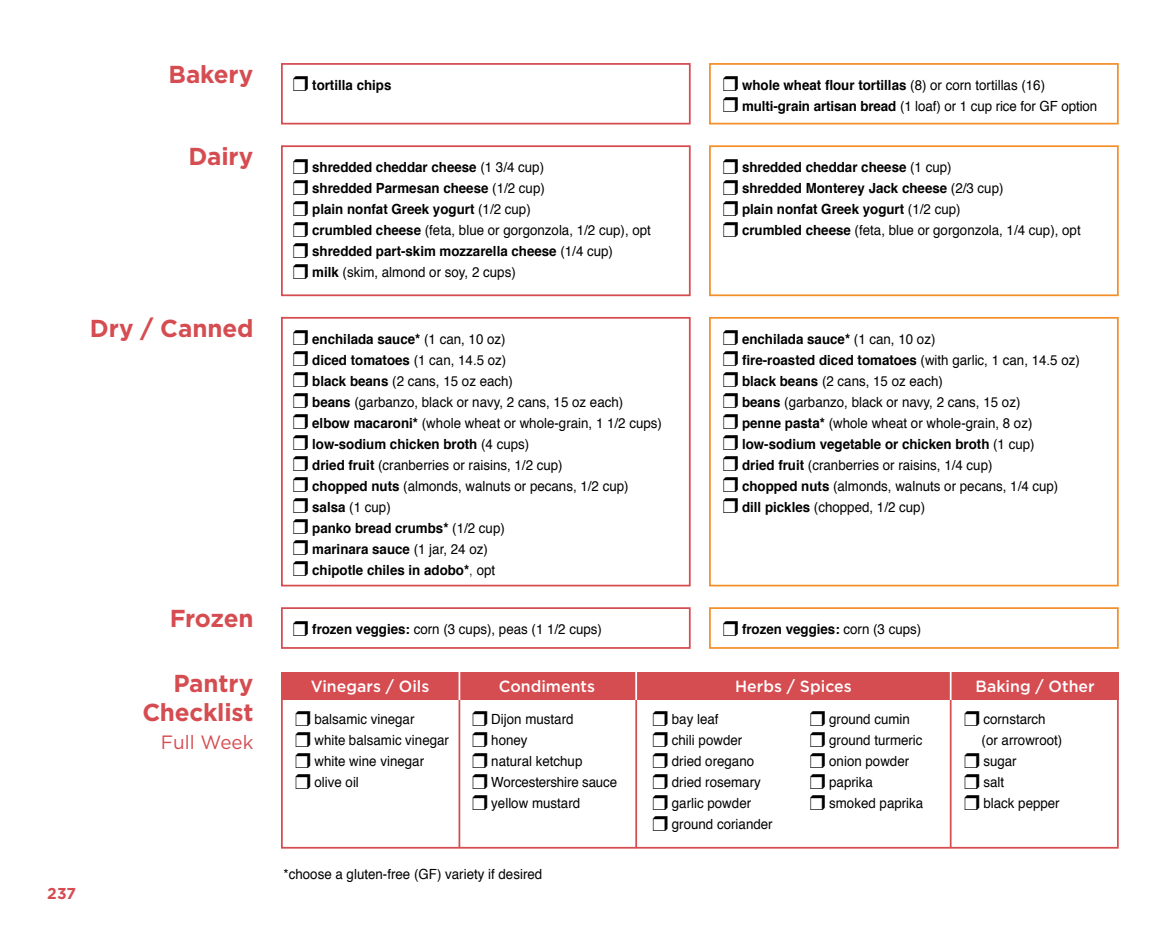
<style>
.page{position:relative;width:1166px;height:930px;background:#fff}
.page>*{position:absolute;margin:0;border:0;box-sizing:border-box;transform-origin:0 0}
.t1{font:700 24.5px/29.4px "Gotham";letter-spacing:-.01em;color:#d54c51;text-align:right}
.t2{font:19.25px "Gotham";color:#d54c51}
.t3{font:500 16.1px "Gotham";color:#fff}
.t4{font:700 15.75px "Gotham";color:#d54c51}
.t5{font:14px/21px "Helvetica";color:#000;scale:.95 1}
.t6{font:700 14px/21px "Helvetica";color:#000;scale:.95 1}
.s1{font-weight:400}
.s2{font-weight:700}
.s3{font-weight:300}
</style>
<div class="page">
<hr style="left:458px;top:686px;width:2px;height:161px;background:#d54c51">
<hr style="left:635px;top:686px;width:2px;height:161px;background:#d54c51">
<hr style="left:949px;top:686px;width:2px;height:161px;background:#d54c51">
<div style="left:709px;top:63px;width:409px;height:61px;border:2px solid #f4902b"></div>
<div style="left:709px;top:607px;width:409px;height:41px;border:2px solid #f4902b"></div>
<div style="left:709px;top:145px;width:409px;height:151px;border:2px solid #f4902b"></div>
<div style="left:709px;top:317px;width:409px;height:269px;border:2px solid #f4902b"></div>
<div style="left:281px;top:63px;width:409px;height:61px;border:2px solid #d54c51"></div>
<div style="left:281px;top:607px;width:409px;height:41px;border:2px solid #d54c51"></div>
<div style="left:281px;top:672px;width:837px;height:176px;border:2px solid #d54c51"></div>
<div style="left:281px;top:145px;width:409px;height:151px;border:2px solid #d54c51"></div>
<div style="left:281px;top:317px;width:409px;height:269px;border:2px solid #d54c51"></div>
<div style="left:281px;top:672px;width:837px;height:27px;background:#d54c51"></div>
<hr style="left:458px;top:670px;width:2px;height:29px;background:#fff">
<hr style="left:635px;top:670px;width:2px;height:29px;background:#fff">
<hr style="left:949px;top:670px;width:2px;height:29px;background:#fff">
<p class="t1" style="left:168px;top:59px;width:86px">Bakery</p>
<p class="t1" style="left:189px;top:141px;width:66px">Dairy</p>
<p class="t1" style="left:90px;top:313px;width:165px">Dry / Canned</p>
<p class="t4" style="left:47px;top:882px;width:30px">237</p>
<p class="t1" style="left:170px;top:603px;width:85px">Frozen</p>
<p class="t1" style="left:142px;top:668px;width:113px">Pantry<br>Checklist</p>
<p class="t2" style="left:161px;top:730px;width:94px">Full Week</p>
<p class="t6" style="left:312px;top:74px;width:85px">tortilla chips</p>
<p class="t6" style="left:312px;top:157px;width:358px">shredded cheddar cheese <span class="s1">(1 3/4 cup)<br></span>shredded Parmesan cheese <span class="s1">(1/2 cup)<br></span>plain nonfat Greek yogurt <span class="s1">(1/2 cup)<br></span>crumbled cheese <span class="s1">(feta, blue or gorgonzola, 1/2 cup), opt </span>shredded part-skim mozzarella cheese <span class="s1">(1/4 cup)<br></span>milk <span class="s1">(skim, almond or soy, 2 cups)</span></p>
<p class="t5" style="left:312px;top:328px;width:370px"><span class="s2">enchilada sauce*</span> (1 can, 10 oz)<br><span class="s2">diced tomatoes</span> (1 can, 14.5 oz)<br><span class="s2">black beans</span> (2 cans, 15 oz each)<br><span class="s2">beans</span> (garbanzo, black or navy, 2 cans, 15 oz each) <span class="s2">elbow macaroni*</span> (whole wheat or whole-grain, 1 1/2 cups) <span class="s2">low-sodium chicken broth</span> (4 cups)<br><span class="s2">dried fruit</span> (cranberries or raisins, 1/2 cup)<br><span class="s2">chopped nuts</span> (almonds, walnuts or pecans, 1/2 cup) <span class="s2">salsa</span> (1 cup)<br><span class="s2">panko bread crumbs*</span> (1/2 cup)<br><span class="s2">marinara sauce</span> (1 jar, 24 oz)<br><span class="s2">chipotle chiles in adobo*</span><span class="s3">,</span> opt</p>
<p class="t5" style="left:312px;top:618px;width:306px"><span class="s2">frozen veggies:</span> corn (3 cups), peas (1 1/2 cups)</p>
<p class="t5" style="left:742px;top:75px;width:375px"><span class="s2">whole wheat flour tortillas</span> (8) or corn tortillas (16) <span class="s2">multi-grain artisan bread</span> (1 loaf) or 1 cup rice for GF option</p>
<p class="t6" style="left:742px;top:157px;width:358px">shredded cheddar cheese <span class="s1">(1 cup)<br></span>shredded Monterey Jack cheese <span class="s1">(2/3 cup)<br></span>plain nonfat Greek yogurt <span class="s1">(1/2 cup)<br></span>crumbled cheese <span class="s1">(feta, blue or gorgonzola, 1/4 cup), opt</span></p>
<p class="t5" style="left:742px;top:328px;width:357px"><span class="s2">enchilada sauce*</span> (1 can, 10 oz)<br><span class="s2">fire-roasted diced tomatoes</span> (with garlic, 1 can, 14.5 oz) <span class="s2">black beans</span> (2 cans, 15 oz each)<br><span class="s2">beans</span> (garbanzo, black or navy, 2 cans, 15 oz)<br><span class="s2">penne pasta*</span> (whole wheat or whole-grain, 8 oz) <span class="s2">low-sodium vegetable or chicken broth</span> (1 cup)<br><span class="s2">dried fruit</span> (cranberries or raisins, 1/4 cup)<br><span class="s2">chopped nuts</span> (almonds, walnuts or pecans, 1/4 cup) <span class="s2">dill pickles</span> (chopped, 1/2 cup)</p>
<p class="t6" style="left:742px;top:618px;width:190px">frozen veggies: <span class="s1">corn (3 cups)</span></p>
<p class="t3" style="left:311px;top:677px;width:120px">Vinegars / Oils</p>
<p class="t3" style="left:499px;top:677px;width:98px">Condiments</p>
<p class="t3" style="left:735px;top:677px;width:118px">Herbs / Spices</p>
<p class="t3" style="left:975px;top:677px;width:121px">Baking / Other</p>
<p class="t5" style="left:314px;top:709px;width:143px">balsamic vinegar white balsamic vinegar white wine vinegar olive oil</p>
<p class="t5" style="left:491px;top:709px;width:134px">Dijon mustard<br>honey<br>natural ketchup<br>Worcestershire sauce yellow mustard</p>
<p class="t5" style="left:672px;top:709px;width:108px">bay leaf<br>chili powder dried oregano dried rosemary garlic powder ground coriander</p>
<p class="t5" style="left:981px;top:709px;width:86px">cornstarch (or arrowroot) sugar<br>salt<br>black pepper</p>
<p class="t5" style="left:829px;top:709px;width:100px">ground cumin ground turmeric onion powder paprika<br>smoked paprika</p>
<p class="t5" style="left:284px;top:863px;width:274px">*choose a gluten-free (GF) variety if desired</p>
</div>
